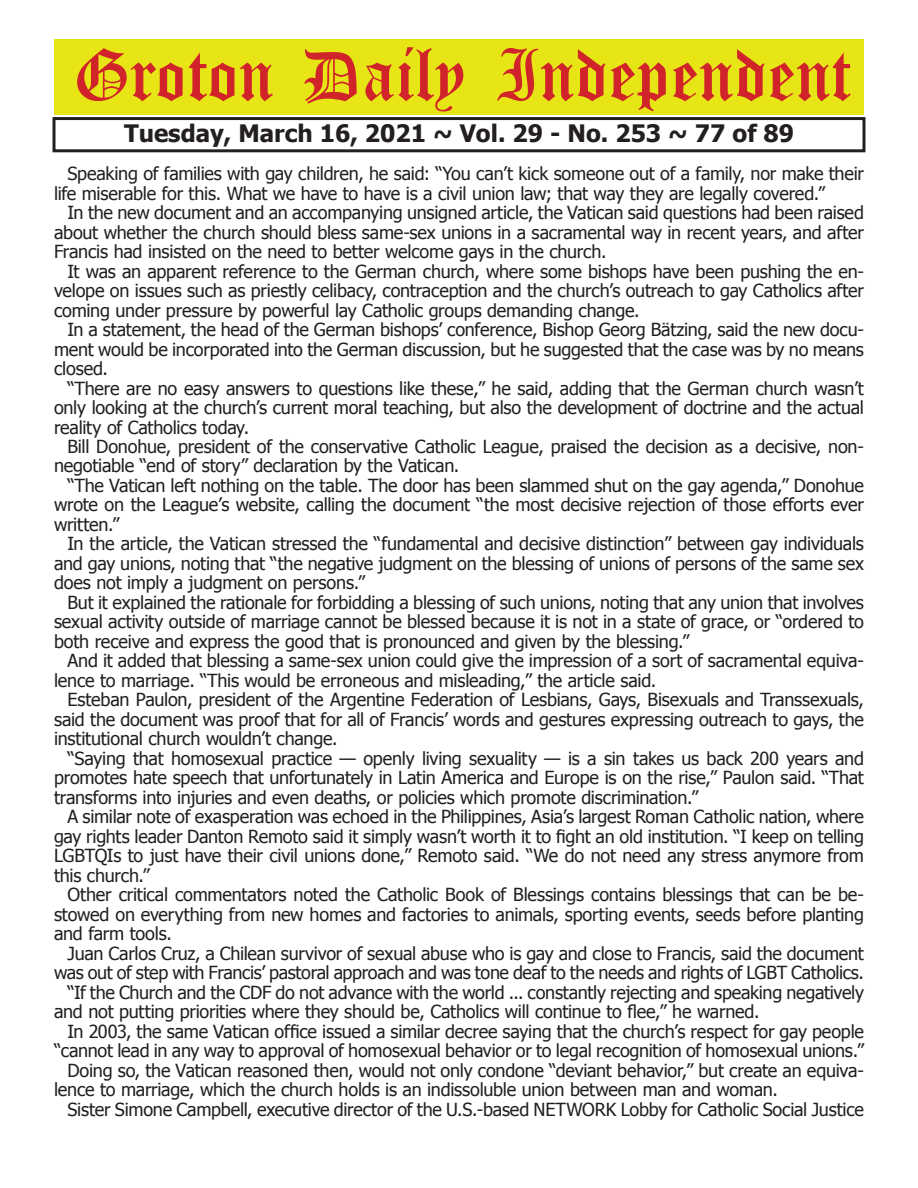
<style>
.page{position:relative;width:918px;height:1188px;background:#fff}
.page>*{position:absolute;margin:0;border:0;box-sizing:border-box;transform-origin:0 0}
.t1{font:54px "Old English Five";color:#d1232a}
.t2{font:700 24px "Tahoma";color:#231f20}
.t3{font:18px/19.5px "Tahoma";letter-spacing:-.015em;color:#231f20;text-align:justify}
</style>
<div class="page">
<div style="left:52px;top:117px;width:814px;height:35px;border:3px solid #231f20"></div>
<div style="left:54px;top:40px;width:810px;height:75px;background:#e7e515"></div>
<h1 class="t1" style="left:73px;top:50px;width:779px">Groton Daily Independent</h1>
<h2 class="t2" style="left:124px;top:116px;width:672px">Tuesday, March 16, 2021 ~ Vol. 29 - No. 253 ~ 77 of 89</h2>
<p class="t3" style="left:54px;top:163px;width:811px;text-indent:14px">Speaking of families with gay children, he said: “You can’t kick someone out of a family, nor make their life miserable for this. What we have to have is a civil union law; that way they are legally covered.”</p>
<p class="t3" style="left:54px;top:202px;width:812px;text-indent:14px">In the new document and an accompanying unsigned article, the Vatican said questions had been raised about whether the church should bless same-sex unions in a sacramental way in recent years, and after Francis had insisted on the need to better welcome gays in the church.</p>
<p class="t3" style="left:54px;top:260px;width:812px;text-indent:14px">It was an apparent reference to the German church, where some bishops have been pushing the en&shy;velope on issues such as priestly celibacy, contraception and the church’s outreach to gay Catholics after coming under pressure by powerful lay Catholic groups demanding change.</p>
<p class="t3" style="left:54px;top:319px;width:812px;text-indent:14px">In a statement, the head of the German bishops’ conference, Bishop Georg Bätzing, said the new docu&shy;ment would be incorporated into the German discussion, but he suggested that the case was by no means closed.</p>
<p class="t3" style="left:54px;top:377px;width:812px;text-indent:14px">“There are no easy answers to questions like these,” he said, adding that the German church wasn’t only looking at the church’s current moral teaching, but also the development of doctrine and the actual reality of Catholics today.</p>
<p class="t3" style="left:54px;top:436px;width:811px;text-indent:14px">Bill Donohue, president of the conservative Catholic League, praised the decision as a decisive, non&shy;negotiable “end of story” declaration by the Vatican.</p>
<p class="t3" style="left:54px;top:475px;width:811px;text-indent:14px">“The Vatican left nothing on the table. The door has been slammed shut on the gay agenda,” Donohue wrote on the League’s website, calling the document “the most decisive rejection of those efforts ever written.”</p>
<p class="t3" style="left:54px;top:533px;width:812px;text-indent:14px">In the article, the Vatican stressed the “fundamental and decisive distinction” between gay individuals and gay unions, noting that “the negative judgment on the blessing of unions of persons of the same sex does not imply a judgment on persons.”</p>
<p class="t3" style="left:54px;top:592px;width:811px;text-indent:14px">But it explained the rationale for forbidding a blessing of such unions, noting that any union that involves sexual activity outside of marriage cannot be blessed because it is not in a state of grace, or “ordered to both receive and express the good that is pronounced and given by the blessing.”</p>
<p class="t3" style="left:54px;top:650px;width:812px;text-indent:14px">And it added that blessing a same-sex union could give the impression of a sort of sacramental equiva&shy;lence to marriage. “This would be erroneous and misleading,” the article said.</p>
<p class="t3" style="left:54px;top:689px;width:812px;text-indent:14px">Esteban Paulon, president of the Argentine Federation of Lesbians, Gays, Bisexuals and Transsexuals, said the document was proof that for all of Francis’ words and gestures expressing outreach to gays, the institutional church wouldn’t change.</p>
<p class="t3" style="left:54px;top:748px;width:812px;text-indent:14px">“Saying that homosexual practice — openly living sexuality — is a sin takes us back 200 years and promotes hate speech that unfortunately in Latin America and Europe is on the rise,” Paulon said. “That transforms into injuries and even deaths, or policies which promote discrimination.”</p>
<p class="t3" style="left:54px;top:806px;width:812px;text-indent:14px">A similar note of exasperation was echoed in the Philippines, Asia’s largest Roman Catholic nation, where gay rights leader Danton Remoto said it simply wasn’t worth it to fight an old institution. “I keep on telling LGBTQIs to just have their civil unions done,” Remoto said. “We do not need any stress anymore from this church.”</p>
<p class="t3" style="left:54px;top:884px;width:812px;text-indent:14px">Other critical commentators noted the Catholic Book of Blessings contains blessings that can be be&shy;stowed on everything from new homes and factories to animals, sporting events, seeds before planting and farm tools.</p>
<p class="t3" style="left:68px;top:943px;width:798px">Juan Carlos Cruz, a Chilean survivor of sexual abuse who is gay and close to Francis, said the document</p>
<p class="t3" style="left:54px;top:962px;width:811px">was out of step with Francis’ pastoral approach and was tone deaf to the needs and rights of LGBT Catholics.</p>
<p class="t3" style="left:68px;top:982px;width:798px">“If the Church and the CDF do not advance with the world ... constantly rejecting and speaking negatively</p>
<p class="t3" style="left:54px;top:1001px;width:707px">and not putting priorities where they should be, Catholics will continue to flee,” he warned.</p>
<p class="t3" style="left:68px;top:1021px;width:798px">In 2003, the same Vatican office issued a similar decree saying that the church’s respect for gay people</p>
<p class="t3" style="left:54px;top:1040px;width:812px">“cannot lead in any way to approval of homosexual behavior or to legal recognition of homosexual unions.”</p>
<p class="t3" style="left:68px;top:1060px;width:798px">Doing so, the Vatican reasoned then, would not only condone “deviant behavior,” but create an equiva-</p>
<p class="t3" style="left:54px;top:1079px;width:725px">lence to marriage, which the church holds is an indissoluble union between man and woman.</p>
<p class="t3" style="left:68px;top:1099px;width:798px">Sister Simone Campbell, executive director of the U.S.-based NETWORK Lobby for Catholic Social Justice</p>
</div>
